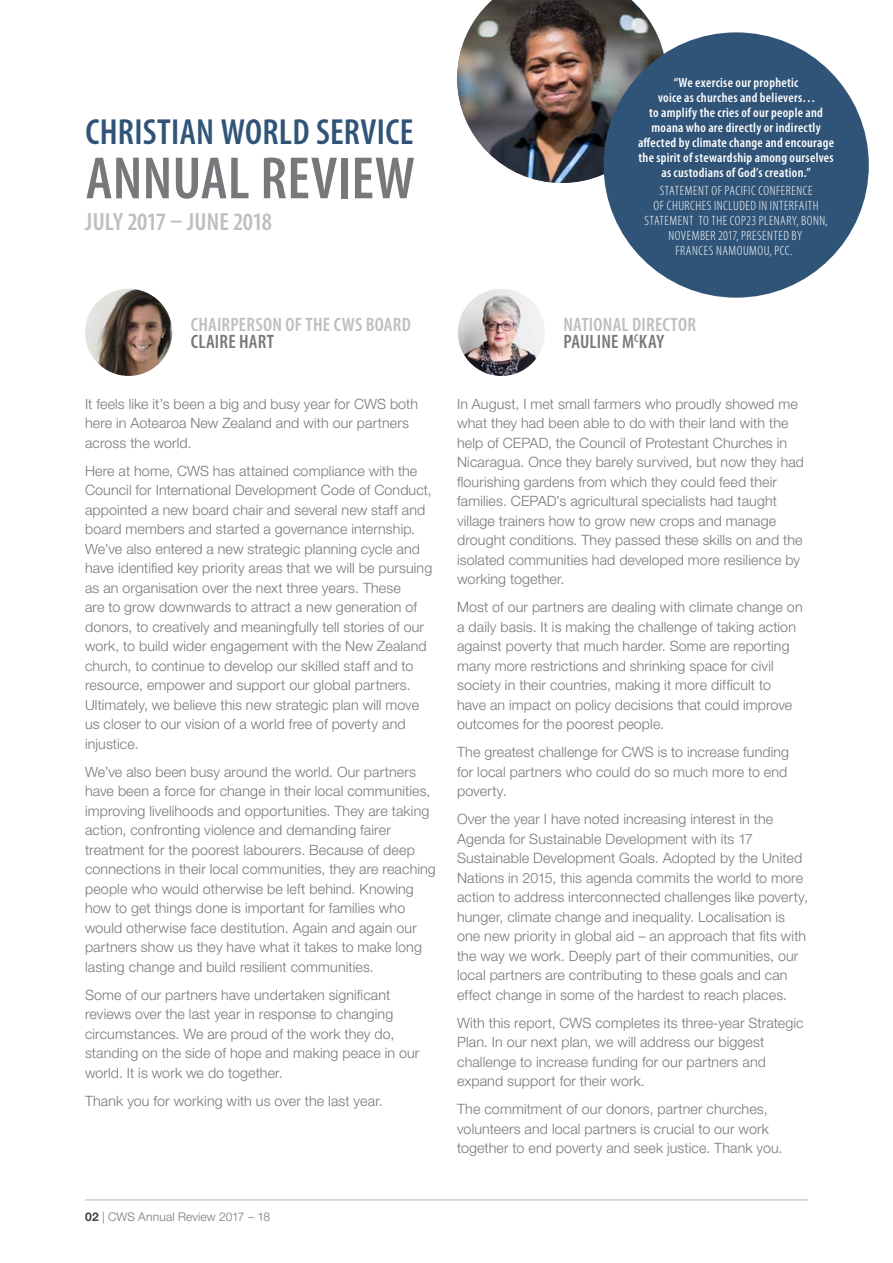
<style>
.page{position:relative;width:893px;height:1263px;background:#fff}
.page>*{position:absolute;margin:0;border:0;box-sizing:border-box;transform-origin:0 0}
.t1{font:600 condensed 60.15px "Myriad Pro";letter-spacing:.005em;color:#77787b}
.t2{font:600 condensed 36.45px "Myriad Pro";letter-spacing:.01em;color:#305478}
.t3{font:600 condensed 25.05px "Myriad Pro";letter-spacing:-.015em;color:#bcbec0}
.t4{font:600 condensed 19.5px/17.4px "Myriad Pro";letter-spacing:.01em;color:#bcbec0}
.t5{font:600 condensed 19.5px "Myriad Pro";letter-spacing:.01em;color:#77787b}
.t6{font:300 14.25px/19.5px "Helvetica Neue LT Pro";letter-spacing:.01em;color:#77787b}
.t7{font:600 condensed 13.5px/15px "Myriad Pro";letter-spacing:.02em;color:#fff;text-align:center}
.t8{font:300 condensed 13.5px/15px "Myriad Pro";letter-spacing:.035em;color:#fff;text-align:center}
.t9{font:300 12px "Helvetica Neue LT Pro";letter-spacing:.01em;color:#77787b}
.s1{font-weight:700;color:#434243}
.s2{color:#77787b}
</style>
<div class="page">
<hr style="left:85px;top:1199px;width:723px;height:1px;background:#bcbec0">
<img style="left:458px;top:289px;width:87px;height:87px;border-radius:44px">
<img style="left:85px;top:289px;width:87px;height:87px;border-radius:44px">
<img style="left:457px;top:0;width:209px;height:183px">
<div style="left:604px;top:32px;width:265px;height:266px;background:#305478;border-radius:50%"></div>
<h2 class="t2" style="left:85px;top:110px;width:329px">CHRISTIAN WORLD SERVICE</h2>
<h1 class="t1" style="left:86px;top:141px;width:331px">ANNUAL REVIEW</h1>
<h3 class="t3" style="left:85px;top:206px;width:188px">JULY 2017 – JUNE 2018</h3>
<p class="t7" style="left:638px;top:75px;width:198px">“We exercise our prophetic<br>voice as churches and believers…<br>to amplify the cries of our people and moana who are directly or indirectly affected by climate change and encourage the spirit of stewardship among ourselves as custodians of God’s creation.”</p>
<p class="t8" style="left:644px;top:183px;width:185px">STATEMENT OF PACIFIC CONFERENCE<br>OF CHURCHES INCLUDED IN INTERFAITH<br>STATEMENT TO THE COP23 PLENARY, BONN,<br>NOVEMBER 2017, PRESENTED BY<br>FRANCES NAMOUMOU, PCC.</p>
<h3 class="t4" style="left:191px;top:315px;width:222px">CHAIRPERSON OF THE CWS BOARD</h3>
<h3 class="t5" style="left:191px;top:330px;width:85px">CLAIRE HART</h3>
<p class="t6" style="left:85px;top:394px;width:334px">It feels like it’s been a big and busy year for CWS both here in Aotearoa New Zealand and with our partners across the world.</p>
<p class="t6" style="left:85px;top:461px;width:349px">Here at home, CWS has attained compliance with the Council for International Development Code of Conduct, appointed a new board chair and several new staff and board members and started a governance internship.<br>We’ve also entered a new strategic planning cycle and have identified key priority areas that we will be pursuing as an organisation over the next three years. These<br>are to grow downwards to attract a new generation of donors, to creatively and meaningfully tell stories of our work, to build wider engagement with the New Zealand church, to continue to develop our skilled staff and to resource, empower and support our global partners.<br>Ultimately, we believe this new strategic plan will move us closer to our vision of a world free of poverty and injustice.</p>
<p class="t6" style="left:85px;top:762px;width:352px">We’ve also been busy around the world. Our partners have been a force for change in their local communities, improving livelihoods and opportunities. They are taking action, confronting violence and demanding fairer treatment for the poorest labourers. Because of deep connections in their local communities, they are reaching people who would otherwise be left behind. Knowing how to get things done is important for families who would otherwise face destitution. Again and again our partners show us they have what it takes to make long lasting change and build resilient communities.</p>
<p class="t6" style="left:85px;top:985px;width:336px">Some of our partners have undertaken significant reviews over the last year in response to changing circumstances. We are proud of the work they do, standing on the side of hope and making peace in our world. It is work we do together.</p>
<p class="t6" style="left:85px;top:1091px;width:299px">Thank you for working with us over the last year.</p>
<p class="t9" style="left:85px;top:1209px;width:187px"><span class="s1">02</span> | CWS Annual Review 2017 – 18</p>
<h3 class="t4" style="left:563px;top:315px;width:134px">NATIONAL DIRECTOR<br><span class="s2">PAULINE M</span><sup>C</sup><span class="s2">KAY</span></h3>
<p class="t6" style="left:457px;top:394px;width:348px">In August, I met small farmers who proudly showed me what they had been able to do with their land with the help of CEPAD, the Council of Protestant Churches in Nicaragua. Once they barely survived, but now they had flourishing gardens from which they could feed their families. CEPAD’s agricultural specialists had taught village trainers how to grow new crops and manage drought conditions. They passed these skills on and the isolated communities had developed more resilience by working together.</p>
<p class="t6" style="left:457px;top:597px;width:347px">Most of our partners are dealing with climate change on a daily basis. It is making the challenge of taking action against poverty that much harder. Some are reporting many more restrictions and shrinking space for civil society in their countries, making it more difficult to have an impact on policy decisions that could improve outcomes for the poorest people.</p>
<p class="t6" style="left:457px;top:742px;width:334px;text-align:justify">The greatest challenge for CWS is to increase funding for local partners who could do so much more to end poverty.</p>
<p class="t6" style="left:457px;top:809px;width:352px">Over the year I have noted increasing interest in the Agenda for Sustainable Development with its 17<br>Sustainable Development Goals. Adopted by the United Nations in 2015, this agenda commits the world to more action to address interconnected challenges like poverty, hunger, climate change and inequality. Localisation is one new priority in global aid – an approach that fits with the way we work. Deeply part of their communities, our local partners are contributing to these goals and can effect change in some of the hardest to reach places.</p>
<p class="t6" style="left:457px;top:1013px;width:348px">With this report, CWS completes its three-year Strategic Plan. In our next plan, we will address our biggest challenge to increase funding for our partners and expand support for their work.</p>
<p class="t6" style="left:457px;top:1099px;width:327px">The commitment of our donors, partner churches, volunteers and local partners is crucial to our work together to end poverty and seek justice. Thank you.</p>
</div>
